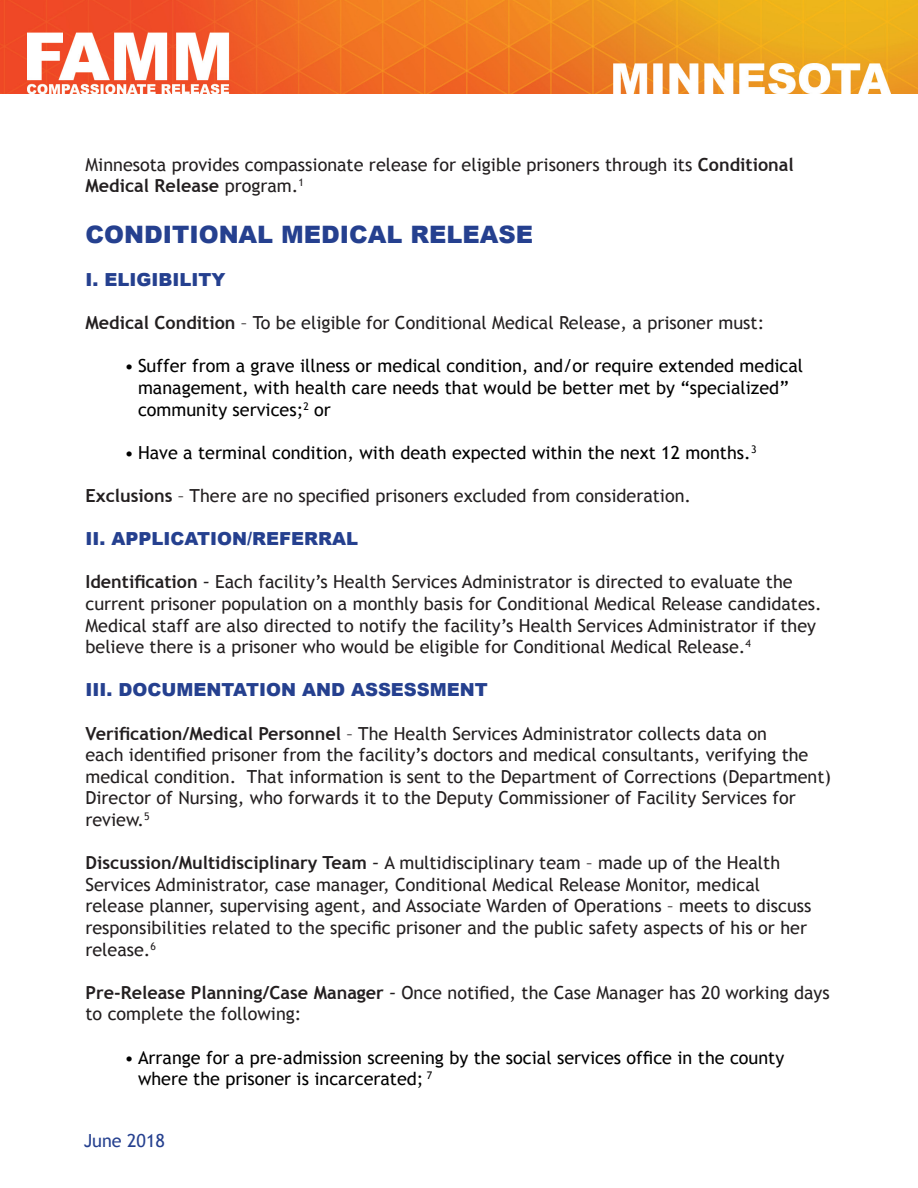
<style>
.page{position:relative;width:918px;height:1188px;background:#fff}
.page>*{position:absolute;margin:0;border:0;box-sizing:border-box;transform-origin:0 0}
.Arial_Black_Regular{font:900 24px "Arial";color:#25408f}
.t1{font:18px/21.6px "Trebuchet MS";color:#231f20}
.t2{font:18px/21.6px "Trebuchet MS";color:#000}
.Arial_Black_Normal_1{font:900 18px "Arial";color:#25408f}
.t3{font:18px "Trebuchet MS";color:#25408f}
.s1{font-weight:700}
.s2{font-style:italic}
</style>
<div class="page">
<img style="left:0;top:0;width:918px;height:94px">
<p class="t1" style="left:86px;top:154px;width:710px">Minnesota provides compassionate release for eligible prisoners through its <span class="s1">Conditional<br>Medical Release</span> program.<sup>1</sup></p>
<p class="Arial_Black_Regular" style="left:86px;top:217px;width:449px">CONDITIONAL MEDICAL RELEASE</p>
<p class="Arial_Black_Normal_1" style="left:86px;top:266px;width:142px">I. ELIGIBILITY</p>
<p class="t1" style="left:86px;top:312px;width:680px"><span class="s1">Medical Condition</span> – To be eligible for Conditional Medical Release, a prisoner must:</p>
<p class="t2" style="left:138px;top:355px;width:667px;text-indent:-14px">• Suffer from a grave illness or medical condition, and/or require extended medical management, with health care needs that would be better met by “specialized” community services;<sup>2</sup> or</p>
<p class="t2" style="left:124px;top:442px;width:634px">• Have a terminal condition, with death expected within the next 12 months.<sup>3</sup></p>
<p class="t1" style="left:86px;top:485px;width:607px"><span class="s1">Exclusions</span> – There are no specified prisoners excluded from consideration.</p>
<p class="Arial_Black_Normal_1" style="left:86px;top:526px;width:274px">II. APPLICATION/REFERRAL</p>
<p class="t1" style="left:86px;top:571px;width:738px"><span class="s1">Identification</span> <span class="s2">–</span> Each facility’s Health Services Administrator is directed to evaluate the current prisoner population on a monthly basis for Conditional Medical Release candidates.<br>Medical staff are also directed to notify the facility’s Health Services Administrator if they believe there is a prisoner who would be eligible for Conditional Medical Release.<sup>4</sup></p>
<p class="Arial_Black_Normal_1" style="left:86px;top:677px;width:404px">III. DOCUMENTATION AND ASSESSMENT</p>
<p class="t1" style="left:86px;top:723px;width:747px"><span class="s1">Verification/Medical Personnel</span> – The Health Services Administrator collects data on<br>each identified prisoner from the facility’s doctors and medical consultants, verifying the medical condition. That information is sent to the Department of Corrections (Department)<br>Director of Nursing, who forwards it to the Deputy Commissioner of Facility Services for review.<sup>5</sup></p>
<p class="t1" style="left:86px;top:852px;width:727px"><span class="s1">Discussion/Multidisciplinary Team</span> <span class="s2">–</span> A multidisciplinary team – made up of the Health Services Administrator, case manager, Conditional Medical Release Monitor, medical release planner, supervising agent, and Associate Warden of Operations – meets to discuss responsibilities related to the specific prisoner and the public safety aspects of his or her release.<sup>6</sup></p>
<p class="t1" style="left:86px;top:982px;width:746px"><span class="s1">Pre-Release Planning/Case Manager</span> <span class="s2">–</span> Once notified, the Case Manager has 20 working days to complete the following:</p>
<p class="t2" style="left:138px;top:1047px;width:648px;text-indent:-14px">• Arrange for a pre-admission screening by the social services office in the county where the prisoner is incarcerated; <sup>7</sup></p>
<p class="t3" style="left:84px;top:1130px;width:83px">June 2018</p>
</div>
